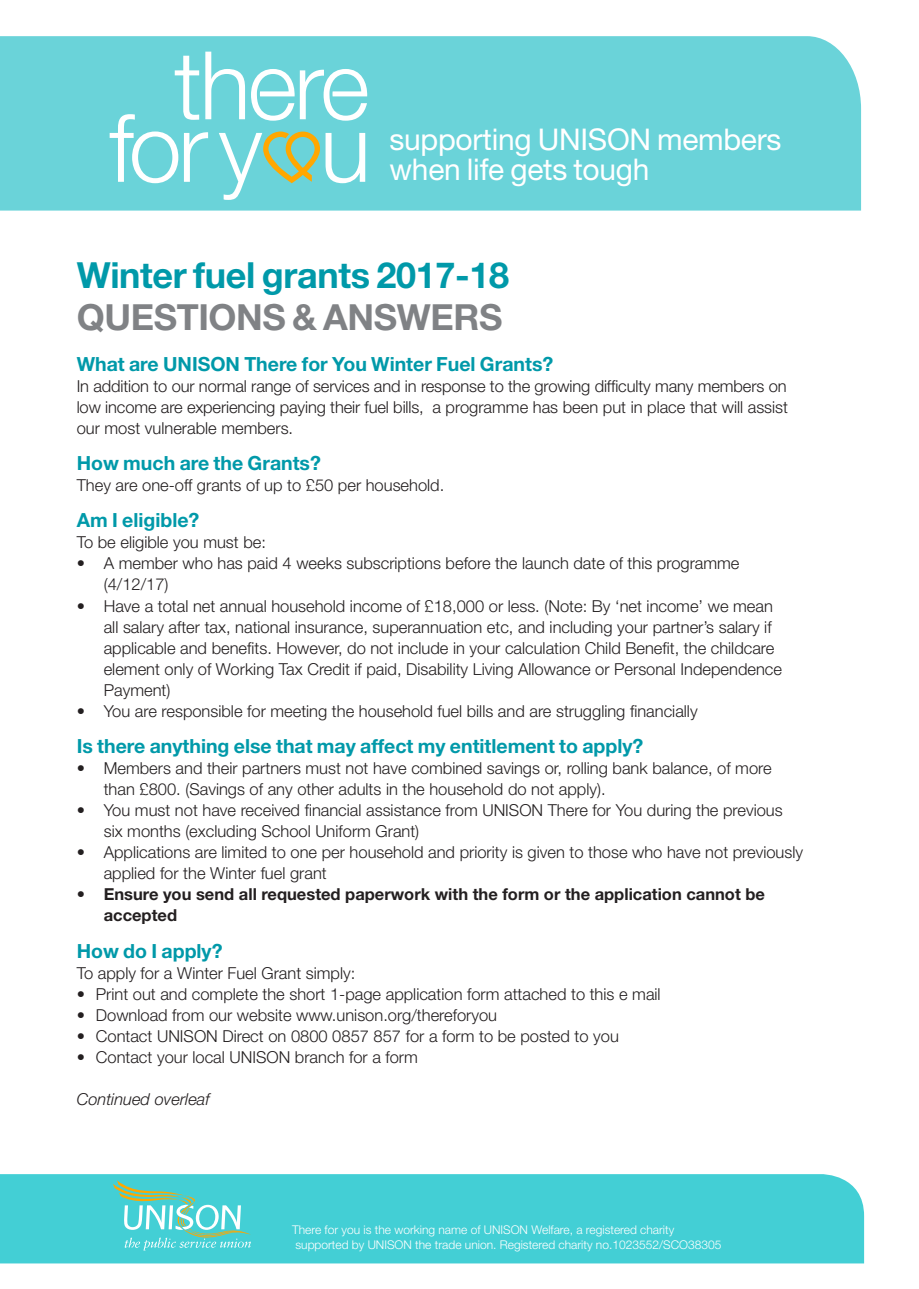
<style>
.page{position:relative;width:919px;height:1289px;background:#fff}
.page>*{position:absolute;margin:0;border:0;box-sizing:border-box;transform-origin:0 0}
.Level_3{font:700 36px "Helvetica Neue";letter-spacing:-.01em;color:#0099a9}
.Level_3-2{font:700 36px "Helvetica Neue";letter-spacing:-.01em;color:#808285}
.t1{font:29.85px/29.8px "Helvetica Neue";letter-spacing:-.01em;color:#fff}
.Level_3-3{font:700 19.5px "Helvetica Neue";color:#0099a9}
._11pt_BODY{font:300 16.5px/21px "Helvetica Neue";color:#231f20}
.t2{font:700 16.5px/21px "Helvetica Neue";color:#231f20}
._11pt_BODY-2{font:italic 300 16.5px "Helvetica Neue";color:#231f20}
.t3{font:300 12px/14.4px "Helvetica Neue";color:#fff}
.s1{font-weight:300}
</style>
<div class="page">
<div style="left:0;top:36px;width:861px;height:174px;background:#6ad3d9"></div>
<svg style="left:110px;top:52px;width:257px;height:148px;background:#87d9d9"></svg>
<div style="left:0;top:1174px;width:864px;height:89px;background:#43cfd5"></div>
<svg style="left:113px;top:1180px;width:138px;height:70px;background:#66d2ce"></svg>
<p class="t1" style="left:389px;top:124px;width:393px">supporting UNISON members when life gets tough</p>
<p class="Level_3" style="left:77px;top:252px;width:434px">Winter fuel grants 2017-18</p>
<p class="Level_3-2" style="left:77px;top:295px;width:427px">QUESTIONS &amp; ANSWERS</p>
<p class="Level_3-3" style="left:77px;top:352px;width:478px">What are UNISON There for You Winter Fuel Grants?</p>
<p class="_11pt_BODY" style="left:77px;top:375px;width:712px;text-align:justify">In addition to our normal range of services and in response to the growing difficulty many members on low income are experiencing paying their fuel bills, a programme has been put in place that will assist our most vulnerable members.</p>
<p class="Level_3-3" style="left:77px;top:451px;width:246px">How much are the Grants?</p>
<p class="_11pt_BODY" style="left:77px;top:474px;width:369px">They are one-off grants of up to £50 per household.</p>
<p class="Level_3-3" style="left:77px;top:508px;width:124px">Am I eligible?</p>
<p class="_11pt_BODY" style="left:77px;top:531px;width:191px">To be eligible you must be:</p>
<p class="_11pt_BODY" style="left:104px;top:552px;width:637px;text-indent:-27px">• A member who has paid 4 weeks subscriptions before the launch date of this programme (4/12/17)</p>
<p class="_11pt_BODY" style="left:104px;top:594px;width:679px;text-indent:-27px">• Have a total net annual household income of £18,000 or less. (Note: By ‘net income’ we mean all salary after tax, national insurance, superannuation etc, and including your partner’s salary if applicable and benefits. However, do not include in your calculation Child Benefit, the childcare element only of Working Tax Credit if paid, Disability Living Allowance or Personal Independence Payment)</p>
<p class="_11pt_BODY" style="left:77px;top:700px;width:622px">• You are responsible for meeting the household fuel bills and are struggling financially</p>
<p class="Level_3-3" style="left:77px;top:734px;width:568px">Is there anything else that may affect my entitlement to apply?</p>
<p class="_11pt_BODY" style="left:104px;top:757px;width:669px;text-indent:-27px">• Members and their partners must not have combined savings or, rolling bank balance, of more than £800. (Savings of any other adults in the household do not apply).</p>
<p class="_11pt_BODY" style="left:104px;top:799px;width:680px;text-indent:-27px">• You must not have received financial assistance from UNISON There for You during the previous six months (excluding School Uniform Grant)</p>
<p class="_11pt_BODY" style="left:104px;top:841px;width:700px;text-indent:-27px">• Applications are limited to one per household and priority is given to those who have not previously applied for the Winter fuel grant</p>
<p class="t2" style="left:104px;top:883px;width:662px;text-indent:-27px"><span class="s1">•</span> Ensure you send all requested paperwork with the form or the application cannot be accepted</p>
<p class="Level_3-3" style="left:77px;top:938px;width:147px">How do I apply?</p>
<p class="_11pt_BODY" style="left:77px;top:961px;width:280px">To apply for a Winter Fuel Grant simply:</p>
<p class="_11pt_BODY" style="left:77px;top:982px;width:585px">• Print out and complete the short 1-page application form attached to this e mail</p>
<p class="_11pt_BODY" style="left:77px;top:1004px;width:422px">• Download from our website www.unison.org/thereforyou</p>
<p class="_11pt_BODY" style="left:77px;top:1025px;width:543px">• Contact UNISON Direct on 0800 0857 857 for a form to be posted to you</p>
<p class="_11pt_BODY" style="left:77px;top:1046px;width:342px">• Contact your local UNISON branch for a form</p>
<p class="_11pt_BODY-2" style="left:77px;top:1089px;width:134px">Continued overleaf</p>
<p class="t3" style="left:292px;top:1222px;width:431px">There for you is the working name of UNISON Welfare, a registered charity supported by UNISON the trade union. Registered charity no.1023552/SCO38305</p>
</div>
